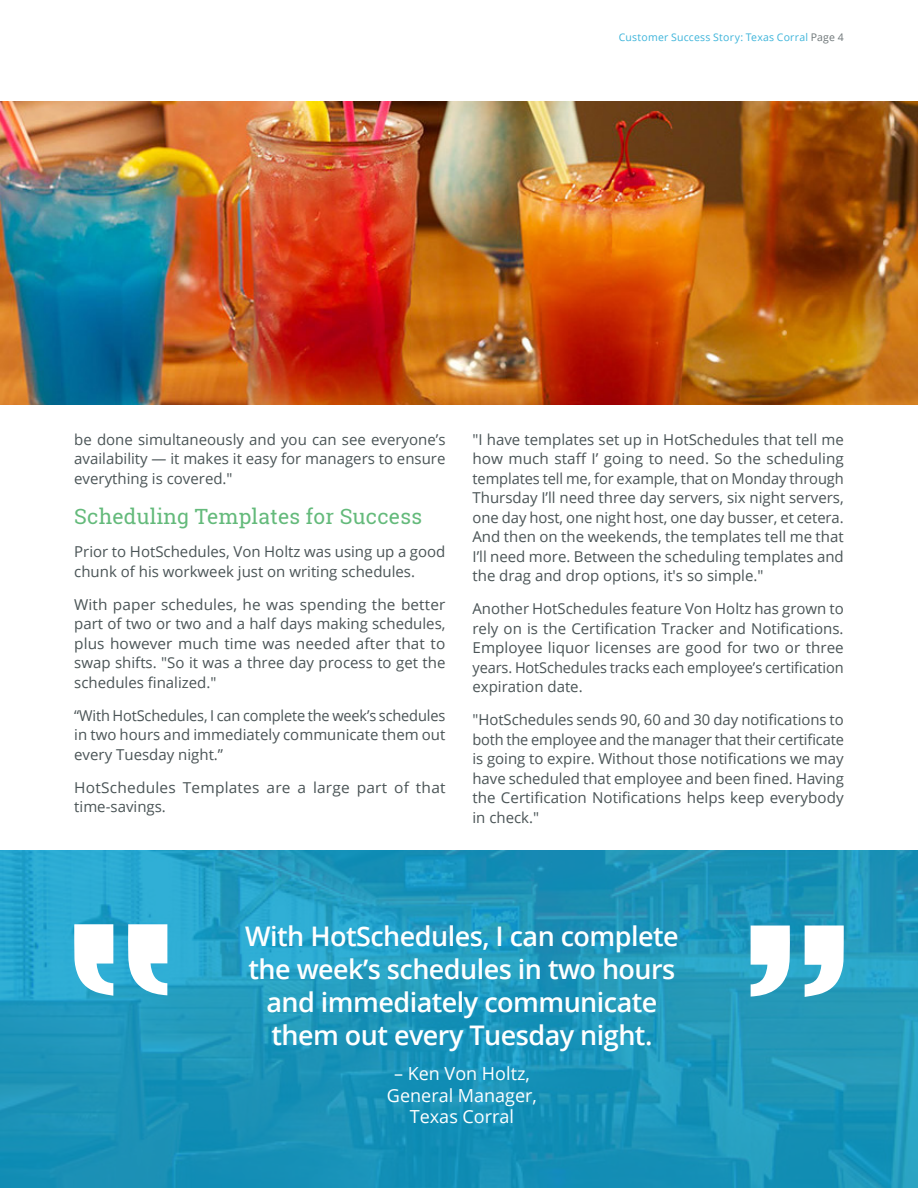
<style>
.page{position:relative;width:918px;height:1188px;background:#fff}
.page>*{position:absolute;margin:0;border:0;box-sizing:border-box;transform-origin:0 0}
.t1{font:600 27px/33px "Open Sans";letter-spacing:-.02em;color:#fff;text-align:center}
.t2{font:21px "Roboto Slab";letter-spacing:.01em;color:#64ba7b}
.t3{font:18px/21.6px "Open Sans";color:#fff;text-align:center}
.t4{font:15px/19.5px "Open Sans";color:#4a5456;text-align:justify}
.t5{font:10.5px "Open Sans";letter-spacing:.02em;color:#3db4da}
.s1{color:#6e7678}
</style>
<div class="page">
<img style="left:0;top:102px;width:918px;height:303px">
<svg style="left:0;top:850px;width:918px;height:338px;background:#1e97bc"></svg>
<svg style="left:128px;top:924px;width:39px;height:71px"></svg>
<svg style="left:74px;top:924px;width:39px;height:72px"></svg>
<svg style="left:751px;top:926px;width:39px;height:71px"></svg>
<svg style="left:805px;top:926px;width:39px;height:71px"></svg>
<p class="t5" style="left:619px;top:33px;width:226px">Customer Success Story: Texas Corral <span class="s1">Page 4</span></p>
<p class="t4" style="left:74px;top:431px;width:373px">be done simultaneously and you can see everyone’s availability — it makes it easy for managers to ensure everything is covered."</p>
<h2 class="t2" style="left:74px;top:508px;width:349px">Scheduling Templates for Success</h2>
<p class="t4" style="left:74px;top:544px;width:373px">Prior to HotSchedules, Von Holtz was using up a good chunk of his workweek just on writing schedules.</p>
<p class="t4" style="left:74px;top:596px;width:373px">With paper schedules, he was spending the better part of two or two and a half days making schedules, plus however much time was needed after that to swap shifts. "So it was a three day process to get the schedules finalized."</p>
<p class="t4" style="left:74px;top:707px;width:373px">“With HotSchedules, I can complete the week’s schedules in two hours and immediately communicate them out every Tuesday night.”</p>
<p class="t4" style="left:74px;top:779px;width:373px">HotSchedules Templates are a large part of that time-savings.</p>
<p class="t4" style="left:472px;top:431px;width:373px">"I have templates set up in HotSchedules that tell me how much staff I’ going to need. So the scheduling templates tell me, for example, that on Monday through Thursday I’ll need three day servers, six night servers, one day host, one night host, one day busser, et cetera.<br>And then on the weekends, the templates tell me that I’ll need more. Between the scheduling templates and the drag and drop options, it's so simple."</p>
<p class="t4" style="left:472px;top:601px;width:373px">Another HotSchedules feature Von Holtz has grown to rely on is the Certification Tracker and Notifications.<br>Employee liquor licenses are good for two or three years. HotSchedules tracks each employee’s certification expiration date.</p>
<p class="t4" style="left:472px;top:710px;width:373px">"HotSchedules sends 90, 60 and 30 day notifications to both the employee and the manager that their certificate is going to expire. Without those notifications we may have scheduled that employee and been fined. Having the Certification Notifications helps keep everybody in check."</p>
<h1 class="t1" style="left:245px;top:923px;width:435px">With HotSchedules, I can complete the week’s schedules in two hours and immediately communicate them out every Tuesday night.</h1>
<p class="t3" style="left:387px;top:1065px;width:151px">– Ken Von Holtz,<br>General Manager,<br>Texas Corral</p>
</div>
